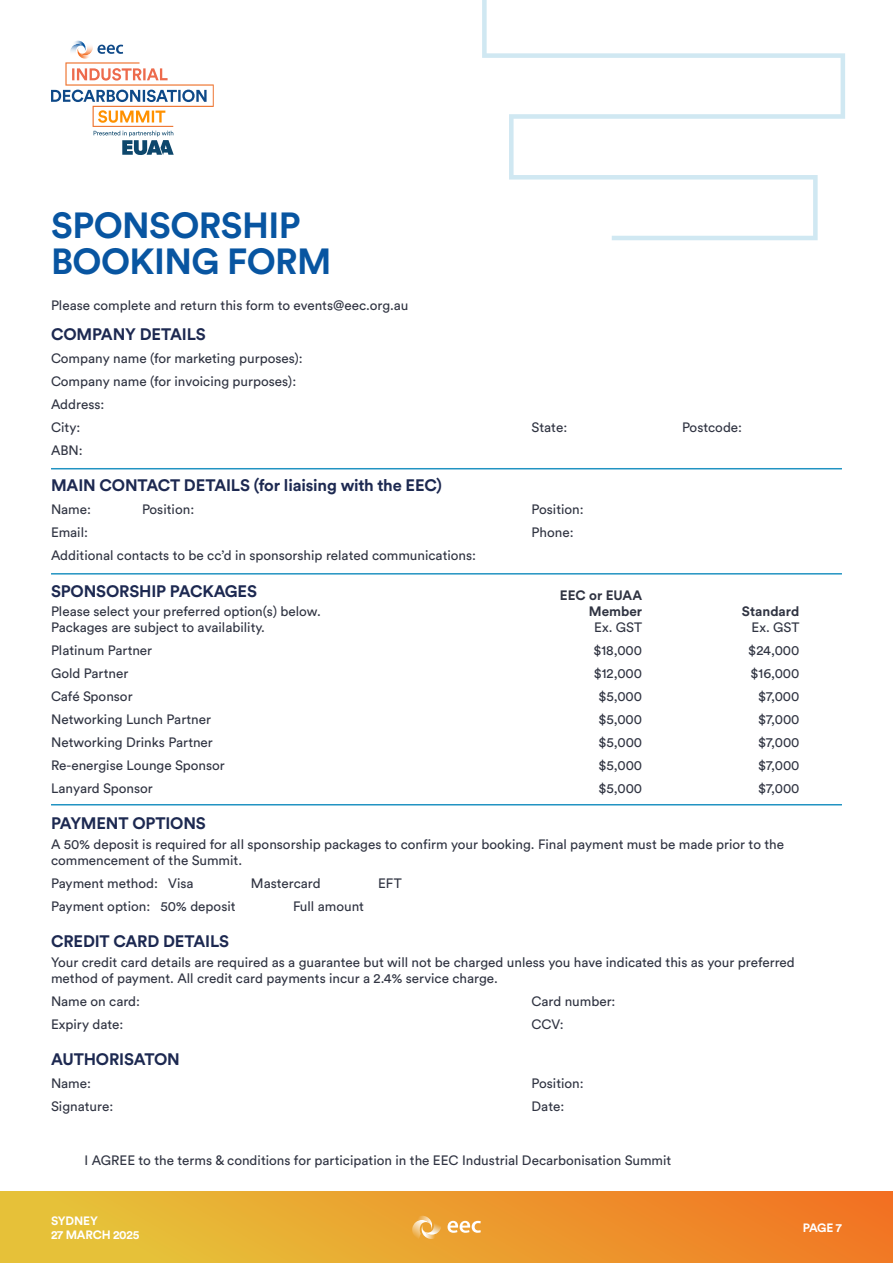
<style>
.page{position:relative;width:893px;height:1263px;background:#fff}
.page>*{position:absolute;margin:0;border:0;box-sizing:border-box;transform-origin:0 0}
.t1{font:700 36px/36px "Circular Std";letter-spacing:-.015em;color:#0855a1}
.t2{font:700 16.5px "Circular Std";letter-spacing:-.01em;color:#1d2951}
.t3{font:13.5px/23px "Circular Std";color:#303442}
.t4{font:700 13.5px/16.2px "Circular Std";color:#303442;text-align:right}
.t5{font:700 12px/14.4px "Circular Std";letter-spacing:-.015em;color:#fff}
</style>
<div class="page">
<div style="left:0;top:1191px;width:893px;height:72px;background:linear-gradient(to right,#e5c93b,#f27523)"></div>
<svg style="left:448px;top:1221px;width:33px;height:12px"></svg>
<svg style="left:412px;top:1215px;width:30px;height:24px"></svg>
<svg style="left:97px;top:45px;width:26px;height:9px"></svg>
<img style="left:79px;top:40px;width:14px;height:8px">
<img style="left:84px;top:48px;width:9px;height:11px">
<img style="left:84px;top:49px;width:9px;height:6px">
<img style="left:77px;top:52px;width:7px;height:7px">
<img style="left:70px;top:41px;width:17px;height:11px">
<svg style="left:73px;top:44px;width:11px;height:3px"></svg>
<svg style="left:51px;top:62px;width:163px;height:93px"></svg>
<hr style="left:51px;top:468px;width:791px;height:1px;background:#2193c2">
<hr style="left:51px;top:573px;width:791px;height:1px;background:#2193c2">
<hr style="left:51px;top:804px;width:791px;height:1px;background:#2193c2">
<svg style="left:482px;top:0;width:363px;height:240px"></svg>
<h1 class="t1" style="left:51px;top:206px;width:282px">SPONSORSHIP<br>BOOKING FORM</h1>
<p class="t3" style="left:51px;top:294px;width:359px">Please complete and return this form to events@eec.org.au</p>
<p class="t2" style="left:51px;top:324px;width:156px">COMPANY DETAILS</p>
<p class="t3" style="left:51px;top:347px;width:253px">Company name (for marketing purposes):<br>Company name (for invoicing purposes):<br>Address:<br>City:</p>
<p class="t3" style="left:532px;top:416px;width:37px">State:</p>
<p class="t3" style="left:682px;top:416px;width:62px">Postcode:</p>
<p class="t3" style="left:51px;top:439px;width:33px">ABN:</p>
<p class="t2" style="left:51px;top:475px;width:393px">MAIN CONTACT DETAILS (for liaising with the EEC)</p>
<p class="t3" style="left:51px;top:498px;width:42px">Name:</p>
<p class="t3" style="left:142px;top:498px;width:54px">Position:</p>
<p class="t3" style="left:532px;top:498px;width:54px">Position:</p>
<p class="t3" style="left:51px;top:521px;width:39px">Email:</p>
<p class="t3" style="left:532px;top:521px;width:44px">Phone:</p>
<p class="t3" style="left:51px;top:544px;width:427px">Additional contacts to be cc’d in sponsorship related communications:</p>
<p class="t2" style="left:51px;top:580px;width:208px">SPONSORSHIP PACKAGES</p>
<p class="t3" style="left:51px;top:603px;width:271px;line-height:16.2px">Please select your preferred option(s) below.<br>Packages are subject to availability.</p>
<p class="t4" style="left:560px;top:587px;width:84px">EEC or EUAA<br>Member</p>
<p class="t3" style="left:594px;top:616px;width:49px">Ex. GST</p>
<p class="t4" style="left:742px;top:603px;width:59px">Standard</p>
<p class="t3" style="left:752px;top:616px;width:49px">Ex. GST</p>
<p class="t3" style="left:51px;top:639px;width:103px">Platinum Partner</p>
<p class="t3" style="left:593px;top:639px;width:50px">$18,000</p>
<p class="t3" style="left:748px;top:639px;width:53px">$24,000</p>
<p class="t3" style="left:51px;top:662px;width:79px">Gold Partner</p>
<p class="t3" style="left:594px;top:662px;width:50px">$12,000</p>
<p class="t3" style="left:750px;top:662px;width:50px">$16,000</p>
<p class="t3" style="left:51px;top:685px;width:83px">Café Sponsor</p>
<p class="t3" style="left:599px;top:685px;width:45px">$5,000</p>
<p class="t3" style="left:758px;top:685px;width:43px">$7,000</p>
<p class="t3" style="left:51px;top:708px;width:162px">Networking Lunch Partner</p>
<p class="t3" style="left:599px;top:708px;width:45px">$5,000</p>
<p class="t3" style="left:758px;top:708px;width:43px">$7,000</p>
<p class="t3" style="left:51px;top:730px;width:163px">Networking Drinks Partner</p>
<p class="t3" style="left:599px;top:730px;width:45px">$5,000</p>
<p class="t3" style="left:758px;top:730px;width:43px">$7,000</p>
<p class="t3" style="left:51px;top:753px;width:175px">Re-energise Lounge Sponsor</p>
<p class="t3" style="left:599px;top:753px;width:45px">$5,000</p>
<p class="t3" style="left:758px;top:753px;width:43px">$7,000</p>
<p class="t3" style="left:51px;top:776px;width:103px">Lanyard Sponsor</p>
<p class="t3" style="left:599px;top:776px;width:45px">$5,000</p>
<p class="t3" style="left:758px;top:776px;width:43px">$7,000</p>
<p class="t2" style="left:51px;top:813px;width:156px">PAYMENT OPTIONS</p>
<p class="t3" style="left:51px;top:836px;width:735px;line-height:16.2px">A 50% deposit is required for all sponsorship packages to confirm your booking. Final payment must be made prior to the commencement of the Summit.</p>
<p class="t3" style="left:51px;top:871px;width:144px">Payment method: Visa</p>
<p class="t3" style="left:251px;top:871px;width:71px">Mastercard</p>
<p class="t3" style="left:378px;top:871px;width:25px">EFT</p>
<p class="t3" style="left:51px;top:894px;width:186px">Payment option: 50% deposit</p>
<p class="t3" style="left:293px;top:894px;width:73px">Full amount</p>
<p class="t2" style="left:51px;top:931px;width:180px">CREDIT CARD DETAILS</p>
<p class="t3" style="left:51px;top:954px;width:745px;line-height:16.2px">Your credit card details are required as a guarantee but will not be charged unless you have indicated this as your preferred method of payment. All credit card payments incur a 2.4% service charge.</p>
<p class="t3" style="left:51px;top:989px;width:91px">Name on card:</p>
<p class="t3" style="left:532px;top:989px;width:85px">Card number:</p>
<p class="t3" style="left:51px;top:1012px;width:74px">Expiry date:</p>
<p class="t3" style="left:532px;top:1012px;width:34px">CCV:</p>
<p class="t2" style="left:51px;top:1049px;width:130px">AUTHORISATON</p>
<p class="t3" style="left:51px;top:1072px;width:42px">Name:</p>
<p class="t3" style="left:532px;top:1072px;width:54px">Position:</p>
<p class="t3" style="left:51px;top:1095px;width:64px">Signature:</p>
<p class="t3" style="left:532px;top:1095px;width:34px">Date:</p>
<p class="t3" style="left:85px;top:1149px;width:588px">I AGREE to the terms &amp; conditions for participation in the EEC Industrial Decarbonisation Summit</p>
<p class="t5" style="left:51px;top:1213px;width:90px">SYDNEY<br>27 MARCH 2025</p>
<p class="t5" style="left:803px;top:1220px;width:41px">PAGE 7</p>
</div>
